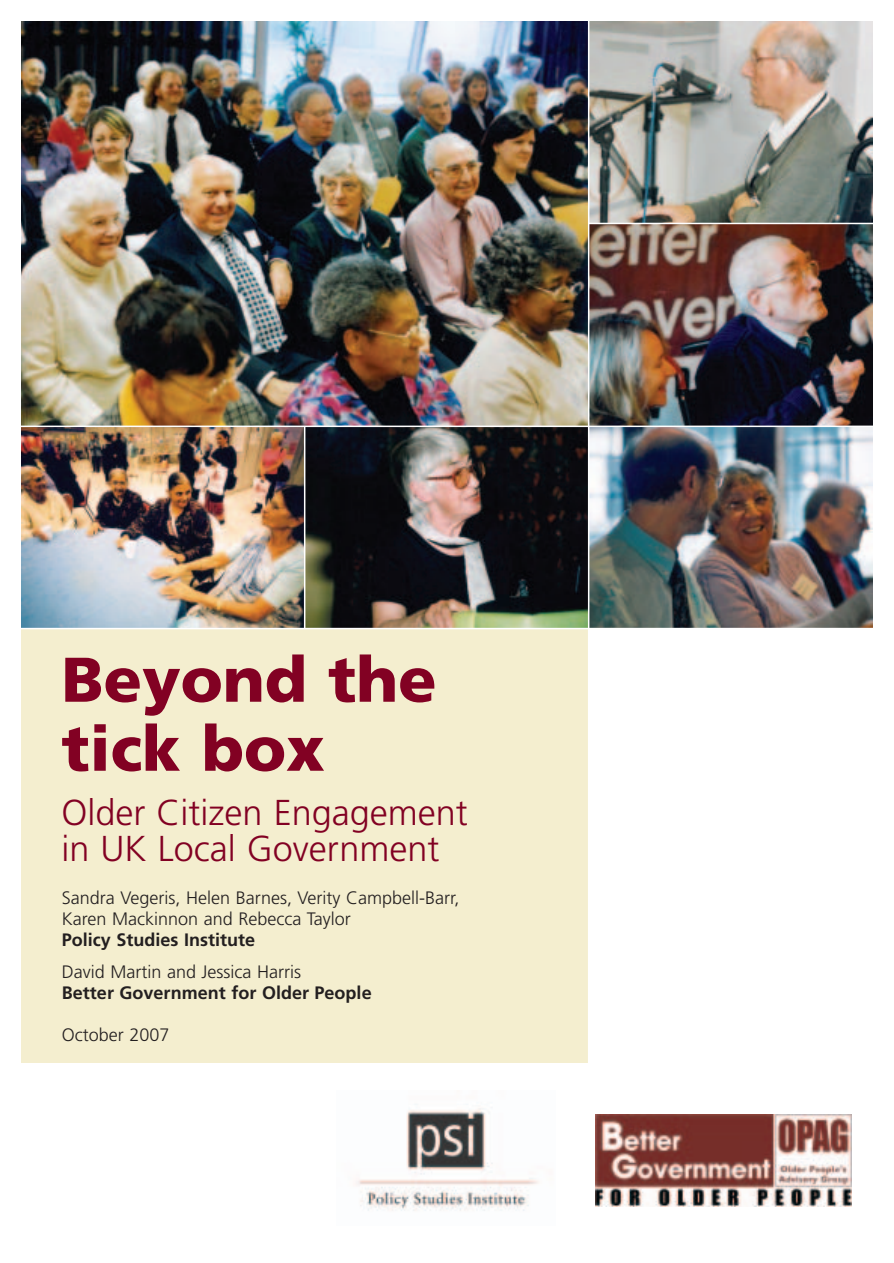
<style>
.page{position:relative;width:894px;height:1263px;background:#fff}
.page>*{position:absolute;margin:0;border:0;box-sizing:border-box;transform-origin:0 0}
.t1{font:900 63px/69px "Frutiger";color:#820123}
.t2{font:300 36px/36px "Frutiger";color:#820123}
.t3{font:300 18px/21px "Frutiger";color:#231f20}
.t4{font:700 18px "Frutiger";color:#231f20}
</style>
<div class="page">
<img style="left:589px;top:21px;width:283px;height:202px">
<img style="left:21px;top:21px;width:566px;height:405px">
<img style="left:589px;top:224px;width:283px;height:202px">
<img style="left:21px;top:427px;width:283px;height:201px">
<img style="left:305px;top:427px;width:282px;height:201px">
<img style="left:589px;top:427px;width:283px;height:201px">
<img style="left:595px;top:1115px;width:256px;height:91px">
<img style="left:356px;top:1104px;width:183px;height:107px">
<div style="left:21px;top:628px;width:567px;height:435px;background:#f4eecf"></div>
<hr style="left:587px;top:10px;width:2px;height:1060px;background:#fff">
<hr style="left:3px;top:628px;width:883px;height:1px;background:#fff">
<h1 class="t1" style="left:61px;top:650px;width:376px">Beyond the tick box</h1>
<h2 class="t2" style="left:61px;top:797px;width:407px">Older Citizen Engagement in UK Local Government</h2>
<p class="t3" style="left:62px;top:889px;width:399px">Sandra Vegeris, Helen Barnes, Verity Campbell-Barr,<br>Karen Mackinnon and Rebecca Taylor</p>
<p class="t4" style="left:62px;top:933px;width:195px">Policy Studies Institute</p>
<p class="t3" style="left:62px;top:962px;width:241px">David Martin and Jessica Harris</p>
<p class="t4" style="left:62px;top:985px;width:311px">Better Government for Older People</p>
<p class="t3" style="left:62px;top:1025px;width:109px">October 2007</p>
</div>
